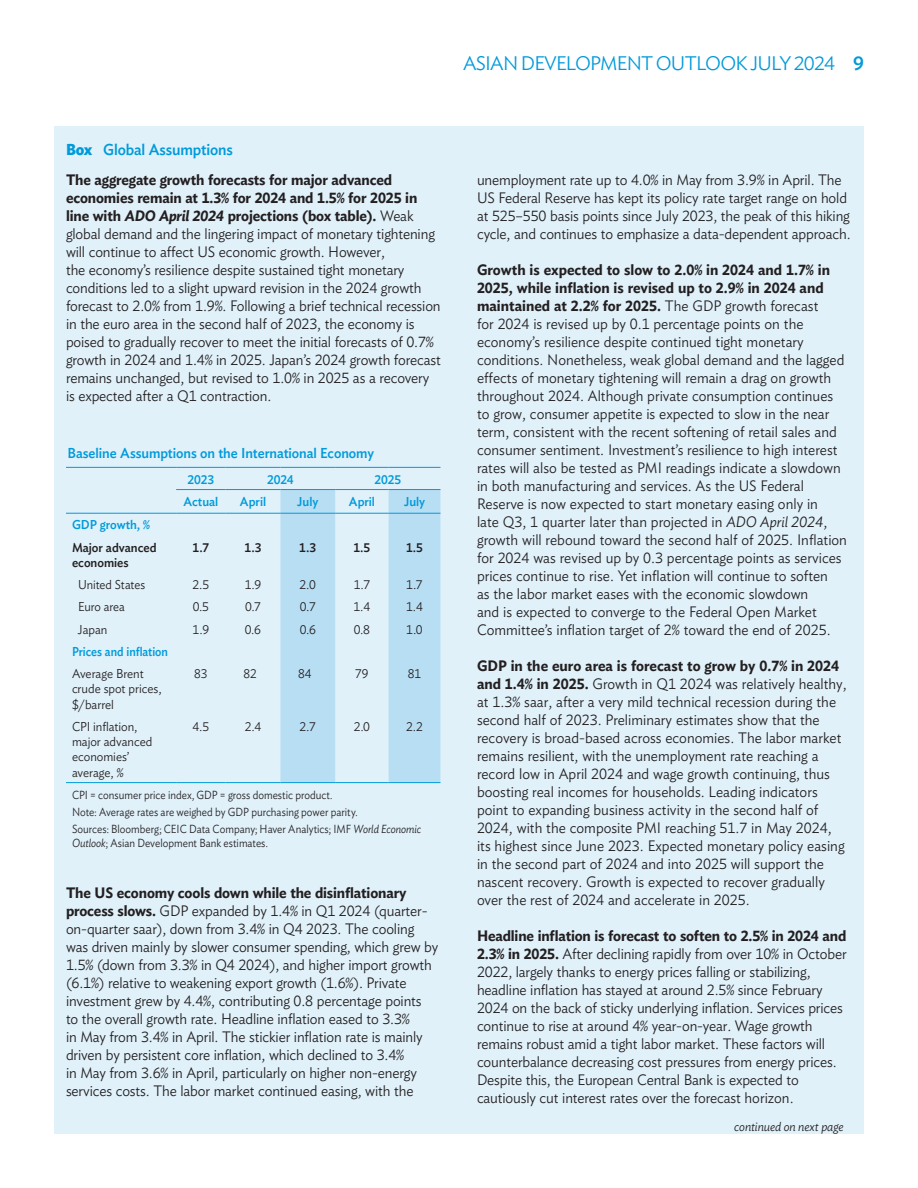
<style>
.page{position:relative;width:918px;height:1188px;background:#fff}
.page>*{position:absolute;margin:0;border:0;box-sizing:border-box;transform-origin:0 0}
.t1{font:300 19.5px "Ideal Sans";letter-spacing:-.04em;color:#009ada}
.t2{font:500 15.75px "Ideal Sans";letter-spacing:-.01em;color:#009ada;scale:.95 1}
.t3{font:300 15px/18px "Ideal Sans";letter-spacing:-.01em;color:#231f20;scale:.95 1}
.t4{font:500 14.25px "Ideal Sans";letter-spacing:-.005em;color:#009ada;scale:.95 1}
.t5{font:300 12.75px/15.3px "Ideal Sans";letter-spacing:-.005em;color:#231f20;scale:.95 1}
.t6{font:500 12.75px "Ideal Sans";letter-spacing:-.005em;color:#009ada;scale:.95 1}
.t7{font:500 12.75px/15.3px "Ideal Sans";letter-spacing:-.005em;color:#231f20;scale:.95 1}
.t8{font:300 12.75px "Ideal Sans";letter-spacing:-.005em;color:#231f20;scale:.93 1}
.t9{font:italic 300 12.75px "Ideal Sans";letter-spacing:-.005em;color:#231f20;scale:.95 1}
.t10{font:500 12.75px "Ideal Sans";letter-spacing:-.005em;color:#009ada;scale:.9 1}
.t11{font:300 11.7px/17px "Ideal Sans";color:#231f20;scale:.9 1}
.s1{font-weight:500}
.s2{font-weight:700}
.s3{font-weight:600}
.s4{font-weight:600;font-style:italic}
.s5{font-style:italic}
</style>
<div class="page">
<div style="left:54px;top:126px;width:810px;height:1008px;background:#e0f1fa"></div>
<svg style="left:280px;top:490px;width:160px;height:292px;fill:#b8def4"></svg>
<hr style="left:66px;top:467px;width:110px;height:1px;background:#009ada">
<hr style="left:176px;top:467px;width:50px;height:1px;background:#009ada">
<hr style="left:226px;top:467px;width:54px;height:1px;background:#009ada">
<hr style="left:280px;top:467px;width:55px;height:1px;background:#009ada">
<hr style="left:335px;top:467px;width:54px;height:1px;background:#009ada">
<hr style="left:389px;top:467px;width:51px;height:1px;background:#009ada">
<hr style="left:176px;top:489px;width:50px;height:1px;background:#009ada">
<hr style="left:226px;top:489px;width:54px;height:1px;background:#009ada">
<hr style="left:280px;top:489px;width:55px;height:1px;background:#009ada">
<hr style="left:335px;top:489px;width:54px;height:1px;background:#009ada">
<hr style="left:389px;top:489px;width:51px;height:1px;background:#009ada">
<hr style="left:66px;top:513px;width:110px;height:1px;background:#009ada">
<hr style="left:176px;top:513px;width:50px;height:1px;background:#009ada">
<hr style="left:226px;top:513px;width:54px;height:1px;background:#009ada">
<hr style="left:280px;top:513px;width:55px;height:1px;background:#009ada">
<hr style="left:335px;top:513px;width:54px;height:1px;background:#009ada">
<hr style="left:389px;top:513px;width:51px;height:1px;background:#009ada">
<hr style="left:66px;top:782px;width:110px;height:1px;background:#009ada">
<hr style="left:176px;top:782px;width:50px;height:1px;background:#009ada">
<hr style="left:226px;top:782px;width:54px;height:1px;background:#009ada">
<hr style="left:280px;top:782px;width:55px;height:1px;background:#009ada">
<hr style="left:335px;top:782px;width:54px;height:1px;background:#009ada">
<hr style="left:389px;top:782px;width:51px;height:1px;background:#009ada">
<h1 class="t1" style="left:463px;top:48px;width:402px">ASIAN DEVELOPMENT OUTLOOK JULY 2024 <span class="s1">9</span></h1>
<p class="t2" style="left:66px;top:137px;width:177px"><span class="s2">Box</span> Global Assumptions</p>
<p class="t3" style="left:66px;top:169px;width:396px"><span class="s3">The aggregate growth forecasts for major advanced economies remain at 1.3% for 2024 and 1.5% for 2025 in line with</span> <span class="s4">ADO April 2024</span> <span class="s3">projections (box table).</span> Weak global demand and the lingering impact of monetary tightening will continue to affect US economic growth. However,<br>the economy’s resilience despite sustained tight monetary conditions led to a slight upward revision in the 2024 growth forecast to 2.0% from 1.9%. Following a brief technical recession in the euro area in the second half of 2023, the economy is poised to gradually recover to meet the initial forecasts of 0.7% growth in 2024 and 1.4% in 2025. Japan’s 2024 growth forecast remains unchanged, but revised to 1.0% in 2025 as a recovery is expected after a Q1 contraction.</p>
<p class="t4" style="left:68px;top:442px;width:324px">Baseline Assumptions on the International Economy</p>
<p class="t6" style="left:187px;top:469px;width:30px">2023</p>
<p class="t6" style="left:267px;top:469px;width:30px">2024</p>
<p class="t6" style="left:374px;top:469px;width:30px">2025</p>
<p class="t6" style="left:184px;top:491px;width:38px">Actual</p>
<p class="t6" style="left:240px;top:491px;width:29px">April</p>
<p class="t6" style="left:297px;top:491px;width:24px">July</p>
<p class="t6" style="left:349px;top:491px;width:29px">April</p>
<p class="t6" style="left:404px;top:491px;width:24px">July</p>
<p class="t6" style="left:72px;top:515px;width:84px">GDP growth, %</p>
<p class="t7" style="left:72px;top:539px;width:90px">Major advanced economies</p>
<p class="t7" style="left:193px;top:539px;width:19px">1.7</p>
<p class="t7" style="left:245px;top:539px;width:19px">1.3</p>
<p class="t7" style="left:299px;top:539px;width:19px">1.3</p>
<p class="t7" style="left:353px;top:539px;width:19px">1.5</p>
<p class="t7" style="left:406px;top:539px;width:19px">1.5</p>
<p class="t8" style="left:78px;top:575px;width:74px">United States</p>
<p class="t5" style="left:193px;top:576px;width:19px">2.5</p>
<p class="t5" style="left:245px;top:576px;width:19px">1.9</p>
<p class="t5" style="left:300px;top:576px;width:19px">2.0</p>
<p class="t5" style="left:354px;top:576px;width:19px">1.7</p>
<p class="t5" style="left:406px;top:576px;width:19px">1.7</p>
<p class="t8" style="left:78px;top:597px;width:52px">Euro area</p>
<p class="t5" style="left:193px;top:598px;width:19px">0.5</p>
<p class="t5" style="left:245px;top:598px;width:18px">0.7</p>
<p class="t5" style="left:300px;top:598px;width:18px">0.7</p>
<p class="t5" style="left:354px;top:598px;width:19px">1.4</p>
<p class="t5" style="left:406px;top:598px;width:19px">1.4</p>
<p class="t5" style="left:78px;top:620px;width:33px">Japan</p>
<p class="t5" style="left:193px;top:620px;width:19px">1.9</p>
<p class="t5" style="left:245px;top:620px;width:18px">0.6</p>
<p class="t5" style="left:300px;top:620px;width:18px">0.6</p>
<p class="t5" style="left:354px;top:620px;width:19px">0.8</p>
<p class="t5" style="left:406px;top:620px;width:19px">1.0</p>
<p class="t10" style="left:72px;top:641px;width:108px">Prices and inflation</p>
<p class="t5" style="left:72px;top:665px;width:96px">Average Brent crude spot prices, $/barrel</p>
<p class="t8" style="left:194px;top:664px;width:16px">83</p>
<p class="t8" style="left:243px;top:664px;width:16px">82</p>
<p class="t8" style="left:298px;top:664px;width:16px">84</p>
<p class="t8" style="left:355px;top:664px;width:16px">79</p>
<p class="t8" style="left:408px;top:664px;width:16px">81</p>
<p class="t5" style="left:72px;top:718px;width:86px">CPI inflation, major advanced economies’ average, %</p>
<p class="t5" style="left:193px;top:718px;width:19px">4.5</p>
<p class="t5" style="left:245px;top:718px;width:19px">2.4</p>
<p class="t5" style="left:300px;top:718px;width:19px">2.7</p>
<p class="t5" style="left:354px;top:718px;width:19px">2.0</p>
<p class="t5" style="left:406px;top:718px;width:19px">2.2</p>
<p class="t11" style="left:72px;top:786px;width:390px">CPI = consumer price index, GDP = gross domestic product<span class="s5">.<br></span>Note: Average rates are weighed by GDP purchasing power parity.<br>Sources: Bloomberg; CEIC Data Company; Haver Analytics; IMF <span class="s5">World Economic</span></p>
<p class="t11" style="left:72px;top:834px;width:219px"><span class="s5">Outlook</span>; Asian Development Bank estimates.</p>
<p class="t3" style="left:66px;top:883px;width:393px"><span class="s3">The US economy cools down while the disinflationary process slows.</span> GDP expanded by 1.4% in Q1 2024 (quarter&shy;on-quarter saar), down from 3.4% in Q4 2023. The cooling was driven mainly by slower consumer spending, which grew by 1.5% (down from 3.3% in Q4 2024), and higher import growth (6.1%) relative to weakening export growth (1.6%). Private investment grew by 4.4%, contributing 0.8 percentage points<br>to the overall growth rate. Headline inflation eased to 3.3%<br>in May from 3.4% in April. The stickier inflation rate is mainly driven by persistent core inflation, which declined to 3.4%<br>in May from 3.6% in April, particularly on higher non-energy services costs. The labor market continued easing, with the</p>
<p class="t3" style="left:477px;top:170px;width:395px">unemployment rate up to 4.0% in May from 3.9% in April. The US Federal Reserve has kept its policy rate target range on hold at 525–550 basis points since July 2023, the peak of this hiking cycle, and continues to emphasize a data-dependent approach.</p>
<p class="t3" style="left:477px;top:260px;width:391px"><span class="s3">Growth is expected to slow to 2.0% in 2024 and 1.7% in 2025, while inflation is revised up to 2.9% in 2024 and maintained at 2.2% for 2025.</span> The GDP growth forecast<br>for 2024 is revised up by 0.1 percentage points on the economy’s resilience despite continued tight monetary conditions. Nonetheless, weak global demand and the lagged effects of monetary tightening will remain a drag on growth throughout 2024. Although private consumption continues to grow, consumer appetite is expected to slow in the near term, consistent with the recent softening of retail sales and consumer sentiment. Investment’s resilience to high interest rates will also be tested as PMI readings indicate a slowdown in both manufacturing and services. As the US Federal Reserve is now expected to start monetary easing only in<br>late Q3, 1 quarter later than projected in <span class="s5">ADO April 2024</span>, growth will rebound toward the second half of 2025. Inflation for 2024 was revised up by 0.3 percentage points as services prices continue to rise. Yet inflation will continue to soften<br>as the labor market eases with the economic slowdown<br>and is expected to converge to the Federal Open Market Committee’s inflation target of 2% toward the end of 2025.</p>
<p class="t3" style="left:477px;top:656px;width:391px"><span class="s3">GDP in the euro area is forecast to grow by 0.7% in 2024 and 1.4% in 2025.</span> Growth in Q1 2024 was relatively healthy, at 1.3% saar, after a very mild technical recession during the second half of 2023. Preliminary estimates show that the recovery is broad-based across economies. The labor market remains resilient, with the unemployment rate reaching a record low in April 2024 and wage growth continuing, thus boosting real incomes for households. Leading indicators point to expanding business activity in the second half of 2024, with the composite PMI reaching 51.7 in May 2024, its highest since June 2023. Expected monetary policy easing in the second part of 2024 and into 2025 will support the nascent recovery. Growth is expected to recover gradually over the rest of 2024 and accelerate in 2025.</p>
<p class="t3" style="left:477px;top:926px;width:391px"><span class="s3">Headline inflation is forecast to soften to 2.5% in 2024 and 2.3% in 2025.</span> After declining rapidly from over 10% in October 2022, largely thanks to energy prices falling or stabilizing, headline inflation has stayed at around 2.5% since February 2024 on the back of sticky underlying inflation. Services prices continue to rise at around 4% year-on-year. Wage growth remains robust amid a tight labor market. These factors will counterbalance decreasing cost pressures from energy prices.<br>Despite this, the European Central Bank is expected to cautiously cut interest rates over the forecast horizon.</p>
<p class="t9" style="left:734px;top:1117px;width:117px">continued on next page</p>
</div>
